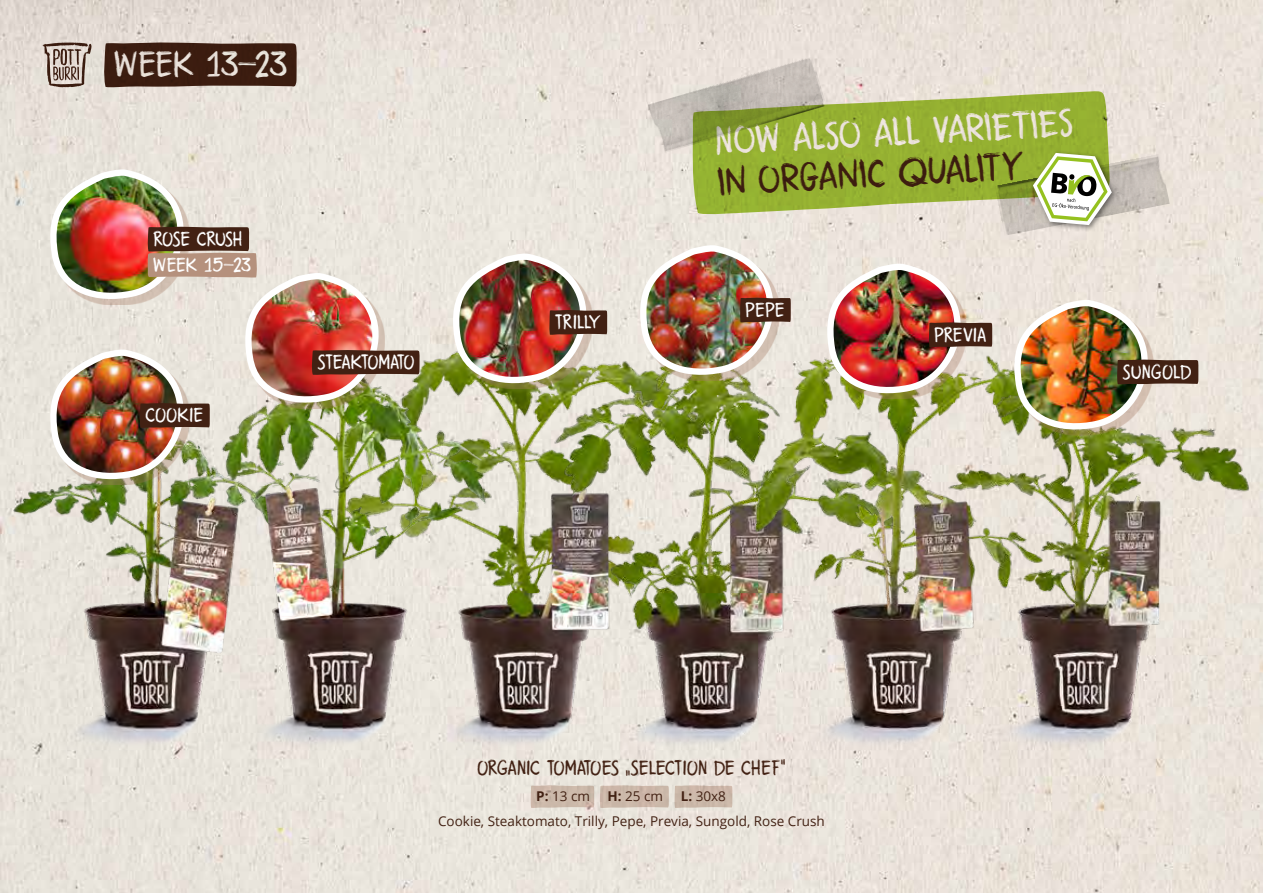
<style>
.page{position:relative;width:1263px;height:893px;background:#fff}
.page>*{position:absolute;margin:0;border:0;box-sizing:border-box;transform-origin:0 0}
.t1{font:40.65px "Attaboy";color:#fff}
.t2{font:40.65px "Attaboy";color:#422113}
.t3{font:37.35px "Attaboy";letter-spacing:-.025em;color:#fff}
.t4{font:21px "Attaboy";letter-spacing:-.03em;color:#422113}
.t5{font:20.7px/26px "Attaboy";letter-spacing:-.025em;color:#fff}
.t6{font:20.7px "Attaboy";letter-spacing:-.05em;color:#fff}
.t7{font:20.7px "Attaboy";color:#fff}
.t8{font:13.5px/25.3px "Open Sans";color:#422113}
.s1{font-weight:700}
</style>
<div class="page">
<img style="left:0;top:0;width:1263px;height:893px">
<svg style="left:43px;top:42px;width:49px;height:45px;background:#aa9a91"></svg>
<svg style="left:103px;top:42px;width:194px;height:46px;background:#482b1e"></svg>
<img style="left:0;top:292px;width:66px;height:466px">
<img style="left:482px;top:317px;width:443px;height:443px">
<img style="left:666px;top:310px;width:345px;height:444px">
<img style="left:860px;top:315px;width:390px;height:443px">
<svg style="left:530px;top:785px;width:202px;height:23px;background:#cebcae"></svg>
<div style="left:646px;top:251px;width:134px;height:130px;background:#a57962;opacity:.35"></div>
<div style="left:833px;top:270px;width:134px;height:129px;background:#a57962;opacity:.35"></div>
<div style="left:1020px;top:306px;width:134px;height:130px;background:#a57962;opacity:.35"></div>
<div style="left:1250px;top:0;width:13px;height:847px;background:#ebe4db"></div>
<img style="left:1011px;top:294px;width:187px;height:137px">
<img style="left:824px;top:258px;width:168px;height:137px">
<img style="left:450px;top:248px;width:161px;height:137px">
<img style="left:637px;top:240px;width:161px;height:137px">
<svg style="left:691px;top:91px;width:419px;height:125px;background:#a0b748"></svg>
<img style="left:995px;top:154px;width:174px;height:82px">
<img style="left:648px;top:57px;width:178px;height:97px">
<div style="left:1030px;top:150px;width:88px;height:82px;background:#000;opacity:.45"></div>
<svg style="left:1033px;top:153px;width:79px;height:72px"></svg>
<img style="left:66px;top:292px;width:535px;height:466px">
<img style="left:48px;top:164px;width:372px;height:317px">
<h2 class="t3" style="left:113px;top:40px;width:176px">WEEK 13–23</h2>
<h3 class="t5" style="left:153px;top:225px;width:100px">ROSE CRUSH<br>WEEK 15–23</h3>
<h3 class="t5" style="left:145px;top:402px;width:60px">COOKIE</h3>
<h3 class="t6" style="left:317px;top:349px;width:99px">STEAKTOMATO</h3>
<h3 class="t5" style="left:554px;top:309px;width:48px">TRILLY</h3>
<h1 class="t1" style="left:714px;top:115px;width:360px;rotate:-3deg">Now also all varieties</h1>
<h1 class="t2" style="left:716px;top:155px;width:309px;rotate:-3deg">in organic quality</h1>
<h3 class="t5" style="left:745px;top:296px;width:41px">PEPE</h3>
<h3 class="t5" style="left:934px;top:321px;width:54px">PREVIA</h3>
<h3 class="t7" style="left:1122px;top:358px;width:71px">SUNGOLD</h3>
<h3 class="t4" style="left:477px;top:754px;width:310px">ORGANIC TOMATOES „SELECTION DE CHEF“</h3>
<p class="t8" style="left:536px;top:783px;width:55px"><span class="s1">P:</span> 13 cm</p>
<p class="t8" style="left:607px;top:783px;width:57px"><span class="s1">H:</span> 25 cm</p>
<p class="t8" style="left:438px;top:783px;width:388px;text-indent:243px"><span class="s1">L:</span> 30x8<br>Cookie, Steaktomato, Trilly, Pepe, Previa, Sungold, Rose Crush</p>
</div>
